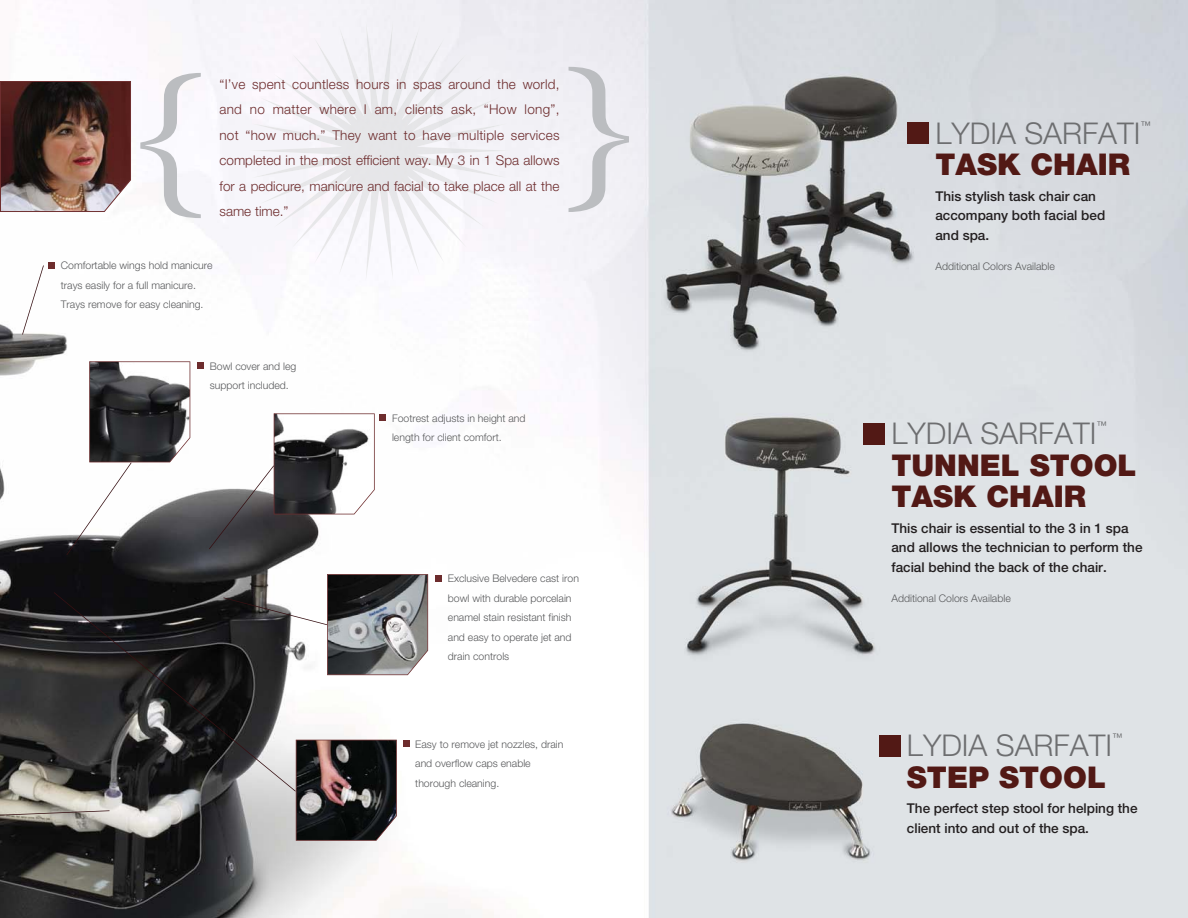
<style>
.page{position:relative;width:1188px;height:918px;background:#fff}
.page>*{position:absolute;margin:0;border:0;box-sizing:border-box;transform-origin:0 0}
.t1{font:169.95px "Times";color:#bbbdc0}
.t2{font:900 30px/31.5px "Helvetica Neue";color:#521915}
.t3{font:300 30px "Helvetica Neue";color:#6d6e70}
.t4{font:300 13.5px/25.5px "Helvetica Neue";color:#6d2c2d;text-align:justify}
.t5{font:500 13.5px/19.5px "Helvetica Neue";color:#231f20}
.t6{font:300 10.5px/19.5px "Helvetica Neue";color:#58595b}
</style>
<div class="page">
<img style="left:0;top:0;width:1188px;height:918px">
<img style="left:249px;top:21px;width:261px;height:259px">
<img style="left:296px;top:740px;width:101px;height:101px">
<img style="left:0;top:81px;width:131px;height:131px">
<div style="left:197px;top:362px;width:7px;height:7px;background:#6d2c2d"></div>
<div style="left:435px;top:575px;width:7px;height:7px;background:#6d2c2d"></div>
<div style="left:403px;top:740px;width:6px;height:7px;background:#6d2c2d"></div>
<div style="left:379px;top:414px;width:7px;height:7px;background:#6d2c2d"></div>
<div style="left:48px;top:262px;width:7px;height:7px;background:#6d2c2d"></div>
<div style="left:863px;top:423px;width:22px;height:21px;background:#521915"></div>
<div style="left:908px;top:122px;width:21px;height:21px;background:#521915"></div>
<div style="left:879px;top:735px;width:21px;height:21px;background:#521915"></div>
<svg style="left:0;top:810px;width:110px;height:23px;background:#74706a"></svg>
<svg style="left:22px;top:265px;width:22px;height:70px"></svg>
<svg style="left:66px;top:361px;width:124px;height:194px"></svg>
<svg style="left:209px;top:413px;width:166px;height:136px"></svg>
<svg style="left:223px;top:574px;width:205px;height:101px"></svg>
<svg style="left:54px;top:592px;width:242px;height:200px;background:#3a3a3a"></svg>
<h1 class="t1" style="left:211px;top:231px;width:83px;rotate:-180deg">}</h1>
<p class="t4" style="left:220px;top:72px;width:342px">“I’ve spent countless hours in spas around the world, and no matter where I am, clients ask, “How long”, not “how much.” They want to have multiple services completed in the most efficient way. My 3 in 1 Spa allows for a pedicure, manicure and facial to take place all at the same time.”</p>
<h1 class="t1" style="left:558px;top:54px;width:83px">}</h1>
<p class="t6" style="left:61px;top:257px;width:153px">Comfortable wings hold manicure trays easily for a full manicure.<br>Trays remove for easy cleaning.</p>
<p class="t6" style="left:210px;top:357px;width:88px">Bowl cover and leg support included.</p>
<p class="t6" style="left:392px;top:409px;width:135px">Footrest adjusts in height and length for client comfort.</p>
<p class="t6" style="left:448px;top:570px;width:133px">Exclusive Belvedere cast iron bowl with durable porcelain enamel stain resistant finish and easy to operate jet and drain controls</p>
<p class="t6" style="left:415px;top:735px;width:150px">Easy to remove jet nozzles, drain and overflow caps enable thorough cleaning.</p>
<h2 class="t3" style="left:935px;top:122px;width:207px">LYDIA SARFATI</h2>
<p class="t6" style="left:1141px;top:116px;width:12px">™</p>
<h2 class="t2" style="left:935px;top:151px;width:196px">TASK CHAIR</h2>
<p class="t5" style="left:935px;top:187px;width:171px">This stylish task chair can accompany both facial bed and spa.</p>
<p class="t6" style="left:935px;top:257px;width:121px">Additional Colors Available</p>
<h2 class="t3" style="left:891px;top:423px;width:207px">LYDIA SARFATI</h2>
<p class="t6" style="left:1096px;top:417px;width:12px">™</p>
<h2 class="t2" style="left:891px;top:452px;width:247px">TUNNEL STOOL<br>TASK CHAIR</h2>
<p class="t5" style="left:891px;top:520px;width:253px">This chair is essential to the 3 in 1 spa and allows the technician to perform the facial behind the back of the chair.</p>
<p class="t6" style="left:891px;top:589px;width:121px">Additional Colors Available</p>
<h2 class="t3" style="left:907px;top:735px;width:207px">LYDIA SARFATI</h2>
<p class="t6" style="left:1112px;top:729px;width:12px">™</p>
<h2 class="t2" style="left:907px;top:764px;width:201px">STEP STOOL</h2>
<p class="t5" style="left:907px;top:800px;width:232px">The perfect step stool for helping the client into and out of the spa.</p>
</div>
